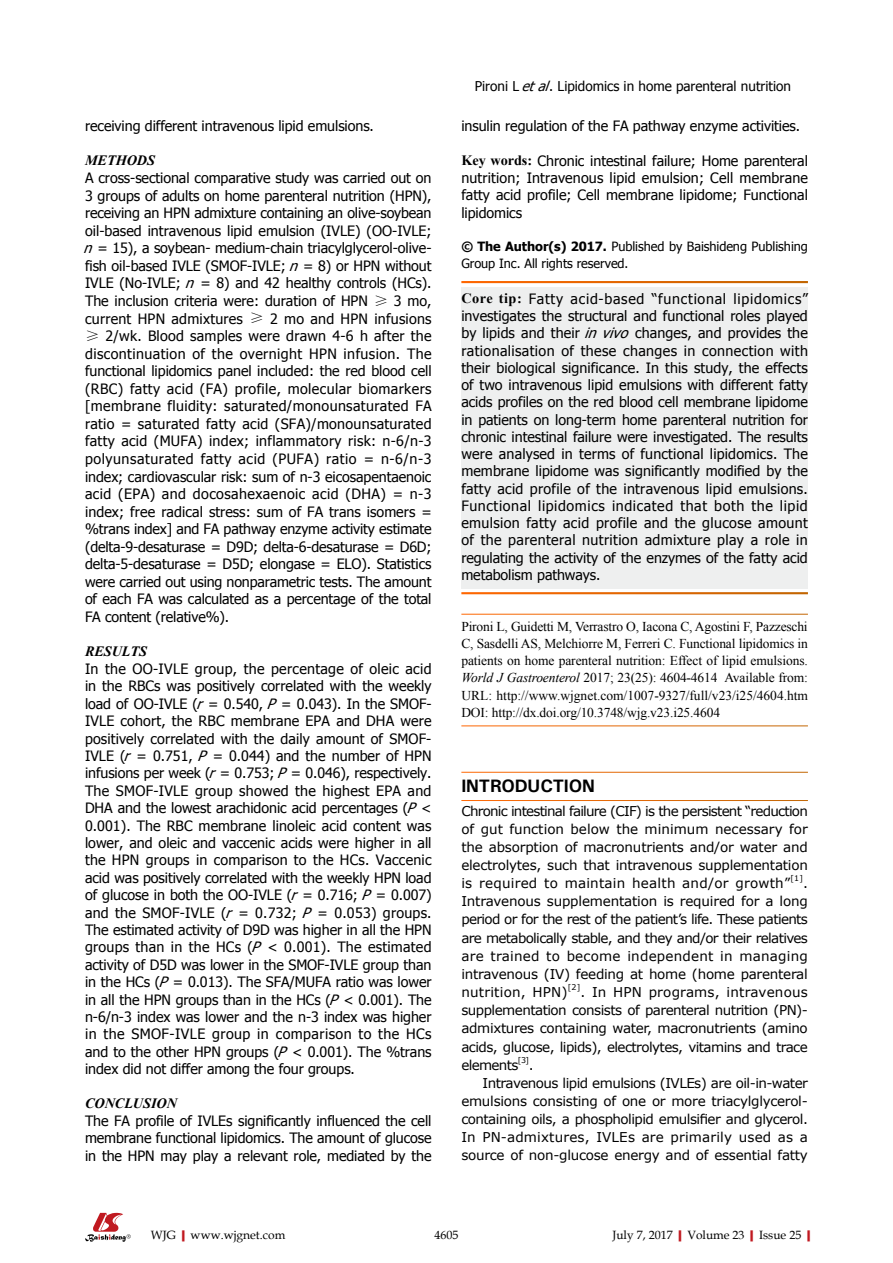
<style>
.page{position:relative;width:893px;height:1263px;background:#fff}
.page>*{position:absolute;margin:0;border:0;box-sizing:border-box;transform-origin:0 0}
.t1{font:700 18px "Univers";letter-spacing:-.01em;color:#000}
.t2{font:14.25px/17.4px "Tahoma";letter-spacing:-.005em;color:#000}
.t3{font:13.5px/18.1px "Verdana";letter-spacing:-.02em;color:#000;text-align:justify}
.t4{font:13.5px/17.2px "Times New Roman";letter-spacing:-.01em;color:#000;text-align:justify}
.t5{font:13.5px "Verdana";letter-spacing:-.04em;color:#000}
.t6{font:13.5px "Tahoma";color:#000}
.t7{font:13.5px "Verdana";letter-spacing:.01em;color:#000}
.t8{font:12.75px/17.2px "Tahoma";letter-spacing:-.005em;color:#000}
.t9{font:12px "Book Antiqua";color:#000}
.t10{font:7.8px "Verdana";color:#000}
.s1{font-family:"Times New Roman";font-weight:700;font-style:italic}
.s2{font-style:italic}
.s3{font-family:"Sim Sun"}
.s4{font-family:"Times New Roman";font-weight:700}
.s5{font-weight:700}
.s6{font-weight:700;color:#c01920}
</style>
<div class="page">
<div style="left:461px;top:287px;width:347px;height:302px;background:#eeefef"></div>
<svg style="left:85px;top:1213px;width:46px;height:29px"></svg>
<p class="t2" style="left:85px;top:117px;width:290px">receiving different intravenous lipid emulsions.</p>
<p class="t2" style="left:83px;top:151px;width:350px"><span class="s1">METHODS<br></span>A cross-sectional comparative study was carried out on 3 groups of adults on home parenteral nutrition (HPN), receiving an HPN admixture containing an olive-soybean oil-based intravenous lipid emulsion (IVLE) (OO-IVLE; <span class="s2">n</span> = 15), a soybean- medium-chain triacylglycerol-olive&shy;fish oil-based IVLE (SMOF-IVLE; <span class="s2">n</span> = 8) or HPN without IVLE (No-IVLE; <span class="s2">n</span> = 8) and 42 healthy controls (HCs).<br>The inclusion criteria were: duration of HPN <span class="s3">≥</span> 3 mo, current HPN admixtures <span class="s3">≥</span> 2 mo and HPN infusions <span class="s3">≥</span> 2/wk. Blood samples were drawn 4-6 h after the discontinuation of the overnight HPN infusion. The functional lipidomics panel included: the red blood cell (RBC) fatty acid (FA) profile, molecular biomarkers [membrane fluidity: saturated/monounsaturated FA ratio = saturated fatty acid (SFA)/monounsaturated fatty acid (MUFA) index; inflammatory risk: n-6/n-3 polyunsaturated fatty acid (PUFA) ratio = n-6/n-3 index; cardiovascular risk: sum of n-3 eicosapentaenoic acid (EPA) and docosahexaenoic acid (DHA) = n-3 index; free radical stress: sum of FA trans isomers = %trans index] and FA pathway enzyme activity estimate (delta-9-desaturase = D9D; delta-6-desaturase = D6D; delta-5-desaturase = D5D; elongase = ELO). Statistics were carried out using nonparametric tests. The amount of each FA was calculated as a percentage of the total FA content (relative%).</p>
<p class="t2" style="left:85px;top:642px;width:348px"><span class="s1">RESULTS<br></span>In the OO-IVLE group, the percentage of oleic acid in the RBCs was positively correlated with the weekly load of OO-IVLE (<span class="s2">r</span>= 0.540, <span class="s2">p</span> = 0.043). In the SMOF-IVLE cohort, the RBC membrane EPA and DHA were positively correlated with the daily amount of SMOF-IVLE (<span class="s2">r</span> = 0.751, <span class="s2">p</span> = 0.044) and the number of HPN infusions per week (<span class="s2">r</span>= 0.753; <span class="s2">p</span> = 0.046), respectively.<br>The SMOF-IVLE group showed the highest EPA and DHA and the lowest arachidonic acid percentages (<span class="s2">p</span> &lt; 0.001). The RBC membrane linoleic acid content was lower, and oleic and vaccenic acids were higher in all the HPN groups in comparison to the HCs. Vaccenic acid was positively correlated with the weekly HPN load of glucose in both the OO-IVLE (<span class="s2">r</span>= 0.716; <span class="s2">p</span> = 0.007) and the SMOF-IVLE (<span class="s2">r</span> = 0.732; <span class="s2">p</span> = 0.053) groups.<br>The estimated activity of D9D was higher in all the HPN groups than in the HCs (<span class="s2">p</span> &lt; 0.001). The estimated activity of D5D was lower in the SMOF-IVLE group than in the HCs (<span class="s2">p</span> = 0.013). The SFA/MUFA ratio was lower in all the HPN groups than in the HCs (<span class="s2">p</span> &lt; 0.001). The n-6/n-3 index was lower and the n-3 index was higher in the SMOF-IVLE group in comparison to the HCs and to the other HPN groups (<span class="s2">p</span> &lt; 0.001). The %trans index did not differ among the four groups.</p>
<p class="t2" style="left:85px;top:1094px;width:348px"><span class="s1">CONCLUSION<br></span>The FA profile of IVLEs significantly influenced the cell membrane functional lipidomics. The amount of glucose in the HPN may play a relevant role, mediated by the</p>
<p class="t6" style="left:475px;top:77px;width:318px">Pironi L <span class="s2">etal</span>. Lipidomics in home parenteral nutrition</p>
<p class="t2" style="left:461px;top:117px;width:340px">insulin regulation of the FA pathway enzyme activities.</p>
<p class="t2" style="left:461px;top:151px;width:348px;text-align:justify"><span class="s4">Key words:</span> Chronic intestinal failure; home parenteral nutrition; intravenous lipid emulsion; cell membrane fatty acid profile; cell membrane lipidome; functional lipidomics</p>
<p class="t8" style="left:461px;top:237px;width:348px"><span class="s5">© The Author(s) 2017.</span> Published by Baishideng Publishing<br>Group Inc. All rights reserved.</p>
<p class="t2" style="left:461px;top:289px;width:348px;text-align:justify"><span class="s4">Core tip:</span> Fatty acid-based “functional lipidomics” investigates the structural and functional roles played by lipids and their <span class="s2">invivo</span> changes, and provides the rationalisation of these changes in connection with their biological significance. In this study, the effects of two intravenous lipid emulsions with different fatty acids profiles on the red blood cell membrane lipidome in patients on long-term home parenteral nutrition for chronic intestinal failure were investigated. The results were analysed in terms of functional lipidomics. The membrane lipidome was significantly modified by the fatty acid profile of the intravenous lipid emulsions.<br>Functional lipidomics indicated that both the lipid emulsion fatty acid profile and the glucose amount of the parenteral nutrition admixture play a role in regulating the activity of the enzymes of the fatty acid metabolism pathways.</p>
<p class="t4" style="left:461px;top:617px;width:348px">Pironi L, Guidetti M, Verrastro O, Iacona C, Agostini F, Pazzeschi C, Sasdelli AS, Melchiorre M, Ferreri C. Functional lipidomics in patients on home parenteral nutrition: effect of lipid emulsions.<br><span class="s2">World J Gastroenterol</span> 2017; 23(25): 4604-4614 Available from:<br>URL: http://www.wjgnet.com/1007-9327/full/v23/i25/4604.htm DOI: http://dx.doi.org/10.3748/wjg.v23.i25.4604</p>
<p class="t1" style="left:461px;top:774px;width:135px">INTRODUCTION</p>
<p class="t3" style="left:461px;top:801px;width:348px">Chronic intestinal failure (CIF) is the persistent “reduction of gut function below the minimum necessary for the absorption of macronutrients and/or water and electrolytes, such that intravenous supplementation is required to maintain health and/or growth”</p>
<p class="t10" style="left:790px;top:873px;width:14px">[1]</p>
<p class="t3" style="left:461px;top:874px;width:348px;text-indent:342px">.<br>Intravenous supplementation is required for a long period or for the rest of the patient’s life. These patients are metabolically stable, and they and/or their relatives are trained to become independent in managing intravenous (IV) feeding at home (home parenteral nutrition, HPN)</p>
<p class="t10" style="left:568px;top:982px;width:14px">[2]</p>
<p class="t3" style="left:461px;top:983px;width:348px;text-indent:119px">. In HPN programs, intravenous supplementation consists of parenteral nutrition (PN)- admixtures containing water, macronutrients (amino acids, glucose, lipids), electrolytes, vitamins and trace elements</p>
<p class="t10" style="left:518px;top:1055px;width:13px">[3]</p>
<p class="t3" style="left:529px;top:1055px;width:6px">.</p>
<p class="t5" style="left:483px;top:1074px;width:327px">Intravenous lipid emulsions (IVLEs) are oil-in-water</p>
<p class="t3" style="left:461px;top:1092px;width:348px">emulsions consisting of one or more triacylglycerol-</p>
<p class="t5" style="left:461px;top:1110px;width:348px">containing oils, a phospholipid emulsifier and glycerol.</p>
<p class="t7" style="left:461px;top:1128px;width:348px">In PN-admixtures, IVLEs are primarily used as a</p>
<p class="t3" style="left:461px;top:1146px;width:348px">source of non-glucose energy and of essential fatty</p>
<p class="t9" style="left:151px;top:1226px;width:136px">WJG<span class="s6">|</span>www.wjgnet.com</p>
<p class="t9" style="left:434px;top:1226px;width:25px">4605</p>
<p class="t9" style="left:612px;top:1226px;width:205px">July 7, 2017<span class="s6">|</span>Volume 23<span class="s6">|</span>Issue 25<span class="s6">|</span></p>
</div>
